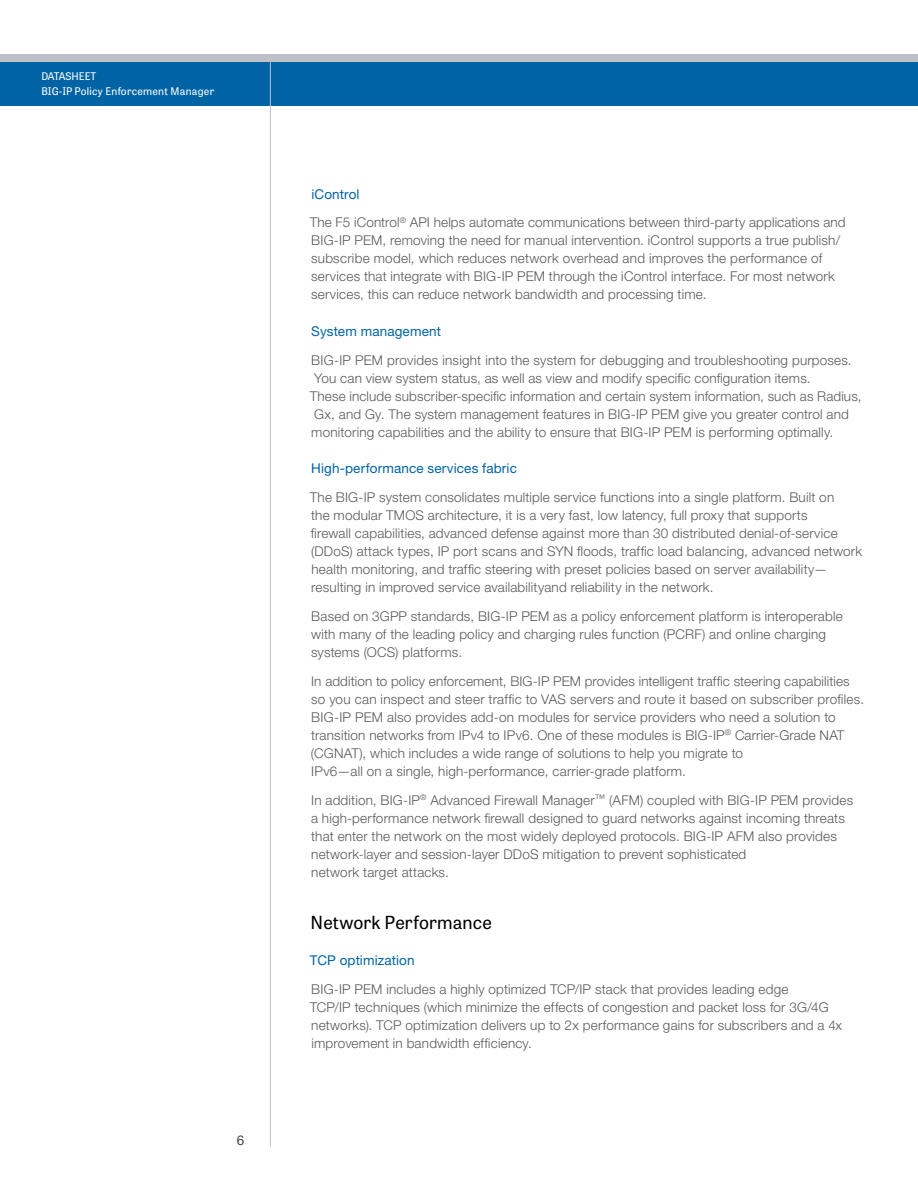
<style>
.page{position:relative;width:918px;height:1188px;background:#fff}
.page>*{position:absolute;margin:0;border:0;box-sizing:border-box;transform-origin:0 0}
.t1{font:18px "Tablet Gothic";letter-spacing:.01em;color:#000}
.t2{font:300 13.5px/18px "Helvetica Neue LT Std";letter-spacing:.015em;color:#58595b}
.t3{font:13.5px "Helvetica Neue LT Std";letter-spacing:.01em;color:#0064a4}
.t4{font:13.5px "Helvetica Neue LT Std";color:#3f454f}
.t5{font:10.5px/15px "Tablet Gothic";letter-spacing:.02em;color:#fff}
.s1{font-weight:400;color:#0064a4}
</style>
<div class="page">
<div style="left:0;top:56px;width:918px;height:50px;background:#0064a4"></div>
<div style="left:0;top:54px;width:918px;height:7px;background:#bdc1c7"></div>
<hr style="left:270px;top:105px;width:1px;height:1043px;background:#bdc1c7">
<hr style="left:270px;top:54px;width:1px;height:52px;background:#bdc1c7">
<p class="t5" style="left:41px;top:68px;width:174px">DATASHEET<br>BIG-IP Policy Enforcement Manager</p>
<p class="t4" style="left:237px;top:1132px;width:9px">6</p>
<p class="t2" style="left:310px;top:179px;width:537px;line-height:28.8px"><span class="s1">iControl<br></span>The F5 iControl<sup>®</sup> API helps automate communications between third-party applications and</p>
<p class="t2" style="left:311px;top:231px;width:531px">BIG-IP PEM, removing the need for manual intervention. iControl supports a true publish/ subscribe model, which reduces network overhead and improves the performance of services that integrate with BIG-IP PEM through the iControl interface. For most network services, this can reduce network bandwidth and processing time.</p>
<p class="t3" style="left:311px;top:323px;width:131px">System management</p>
<p class="t2" style="left:311px;top:351px;width:542px">BIG-IP PEM provides insight into the system for debugging and troubleshooting purposes.</p>
<p class="t2" style="left:314px;top:369px;width:498px">You can view system status, as well as view and modify specific configuration items.</p>
<p class="t2" style="left:310px;top:387px;width:553px">These include subscriber-specific information and certain system information, such as Radius,</p>
<p class="t2" style="left:314px;top:405px;width:536px">Gx, and Gy. The system management features in BIG-IP PEM give you greater control and</p>
<p class="t2" style="left:311px;top:423px;width:524px">monitoring capabilities and the ability to ensure that BIG-IP PEM is performing optimally.</p>
<p class="t3" style="left:311px;top:461px;width:207px">High-performance services fabric</p>
<p class="t2" style="left:310px;top:488px;width:554px">The BIG-IP system consolidates multiple service functions into a single platform. Built on<br>the modular TMOS architecture, it is a very fast, low latency, full proxy that supports<br>firewall capabilities, advanced defense against more than 30 distributed denial-of-service (DDoS) attack types, IP port scans and SYN floods, traffic load balancing, advanced network health monitoring, and traffic steering with preset policies based on server availability— resulting in improved service availabilityand reliability in the network.</p>
<p class="t2" style="left:311px;top:607px;width:533px">Based on 3GPP standards, BIG-IP PEM as a policy enforcement platform is interoperable with many of the leading policy and charging rules function (PCRF) and online charging systems (OCS) platforms.</p>
<p class="t2" style="left:311px;top:672px;width:555px">In addition to policy enforcement, BIG-IP PEM provides intelligent traffic steering capabilities so you can inspect and steer traffic to VAS servers and route it based on subscriber profiles.<br>BIG-IP PEM also provides add-on modules for service providers who need a solution to transition networks from IPv4 to IPv6. One of these modules is BIG-IP<sup>®</sup> Carrier-Grade NAT (CGNAT), which includes a wide range of solutions to help you migrate to<br>IPv6—all on a single, high-performance, carrier-grade platform.</p>
<p class="t2" style="left:311px;top:791px;width:544px">In addition, BIG-IP<sup>®</sup> Advanced Firewall Manager<sup>™</sup> (AFM) coupled with BIG-IP PEM provides a high-performance network firewall designed to guard networks against incoming threats that enter the network on the most widely deployed protocols. BIG-IP AFM also provides network-layer and session-layer DDoS mitigation to prevent sophisticated<br>network target attacks.</p>
<h1 class="t1" style="left:311px;top:910px;width:183px">Network Performance</h1>
<p class="t3" style="left:310px;top:952px;width:106px">TCP optimization</p>
<p class="t2" style="left:310px;top:980px;width:534px">BIG-IP PEM includes a highly optimized TCP/IP stack that provides leading edge<br>TCP/IP techniques (which minimize the effects of congestion and packet loss for 3G/4G networks). TCP optimization delivers up to 2x performance gains for subscribers and a 4x improvement in bandwidth efficiency.</p>
</div>
